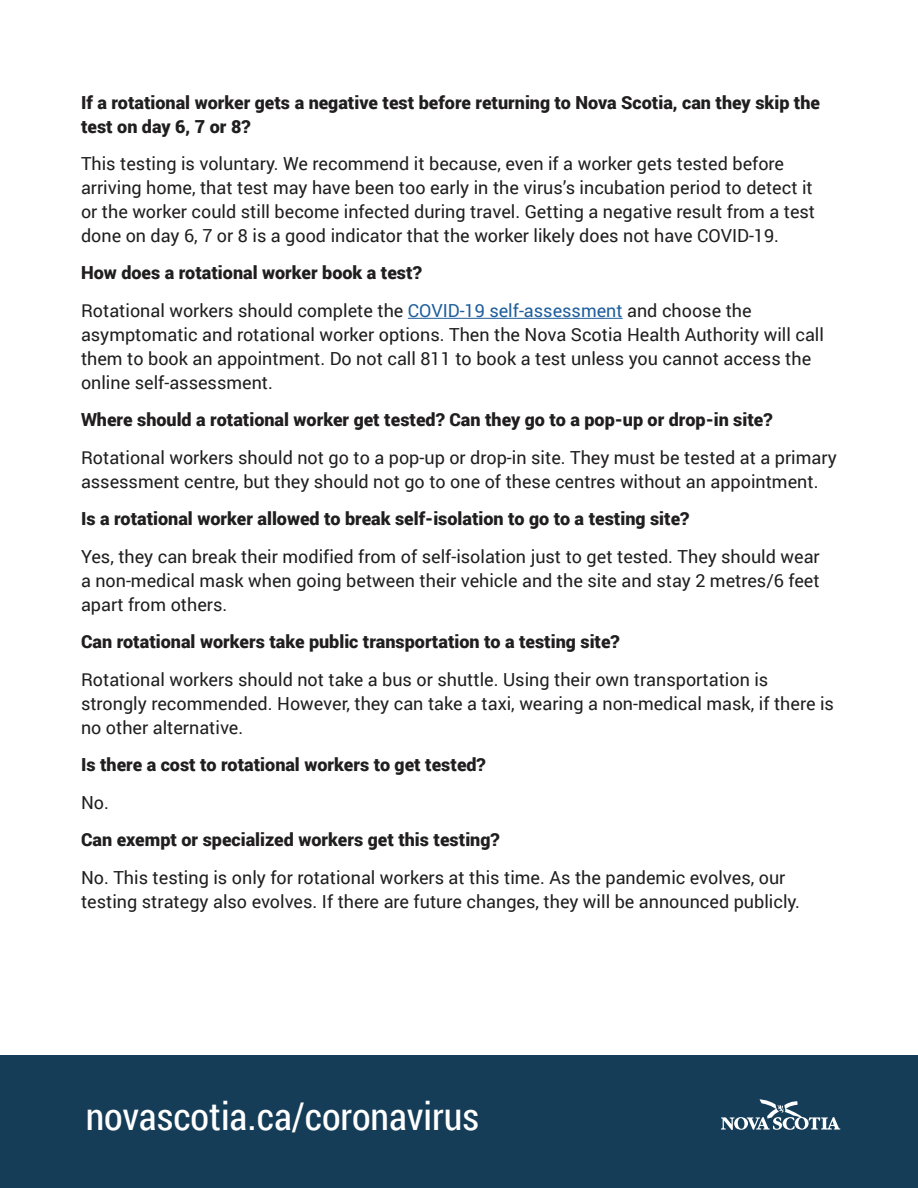
<style>
.page{position:relative;width:918px;height:1188px;background:#fff}
.page>*{position:absolute;margin:0;border:0;box-sizing:border-box;transform-origin:0 0}
.t1{font:38.25px "Roboto Condensed";color:#fff}
.t2{font:18px/24px "Roboto";color:#201e1e}
.t3{font:900 18px/24px "Roboto";color:#201e1e}
.s1{font-weight:900}
.s2{color:#1f5e9c}
</style>
<div class="page">
<div style="left:0;top:1055px;width:918px;height:133px;background:#163d58"></div>
<svg style="left:721px;top:1099px;width:119px;height:31px"></svg>
<hr style="left:408px;top:318px;width:215px;height:1px;background:#1f5e9c">
<p class="t3" style="left:81px;top:90px;width:741px">If a rotational worker gets a negative test before returning to Nova Scotia, can they skip the test on day 6, 7 or 8?</p>
<p class="t2" style="left:81px;top:151px;width:736px">This testing is voluntary. We recommend it because, even if a worker gets tested before arriving home, that test may have been too early in the virus’s incubation period to detect it or the worker could still become infected during travel. Getting a negative result from a test done on day 6, 7 or 8 is a good indicator that the worker likely does not have COVID-19.</p>
<p class="t2" style="left:81px;top:254px;width:672px;line-height:37.5px"><span class="s1">How does a rotational worker book a test?<br></span>Rotational workers should complete the <span class="s2">COVID-19 self-assessment</span> and choose the</p>
<p class="t2" style="left:81px;top:322px;width:745px">asymptomatic and rotational worker options. Then the Nova Scotia Health Authority will call them to book an appointment. Do not call 811 to book a test unless you cannot access the online self-assessment.</p>
<p class="t3" style="left:81px;top:408px;width:693px">Where should a rotational worker get tested? Can they go to a pop-up or drop-in site?</p>
<p class="t2" style="left:81px;top:445px;width:757px">Rotational workers should not go to a pop-up or drop-in site. They must be tested at a primary assessment centre, but they should not go to one of these centres without an appointment.</p>
<p class="t3" style="left:81px;top:507px;width:610px">Is a rotational worker allowed to break self-isolation to go to a testing site?</p>
<p class="t2" style="left:81px;top:544px;width:740px;text-align:justify">Yes, they can break their modified from of self-isolation just to get tested. They should wear a non-medical mask when going between their vehicle and the site and stay 2 metres/6 feet apart from others.</p>
<p class="t3" style="left:81px;top:630px;width:540px">Can rotational workers take public transportation to a testing site?</p>
<p class="t2" style="left:81px;top:667px;width:754px">Rotational workers should not take a bus or shuttle. Using their own transportation is strongly recommended. However, they can take a taxi, wearing a non-medical mask, if there is no other alternative.</p>
<p class="t3" style="left:81px;top:752px;width:406px">Is there a cost to rotational workers to get tested?</p>
<p class="t2" style="left:81px;top:790px;width:29px">No.</p>
<p class="t3" style="left:81px;top:827px;width:420px">Can exempt or specialized workers get this testing?</p>
<p class="t2" style="left:81px;top:865px;width:721px">No. This testing is only for rotational workers at this time. As the pandemic evolves, our testing strategy also evolves. If there are future changes, they will be announced publicly.</p>
<h1 class="t1" style="left:86px;top:1090px;width:395px">novascotia.ca/coronavirus</h1>
</div>
